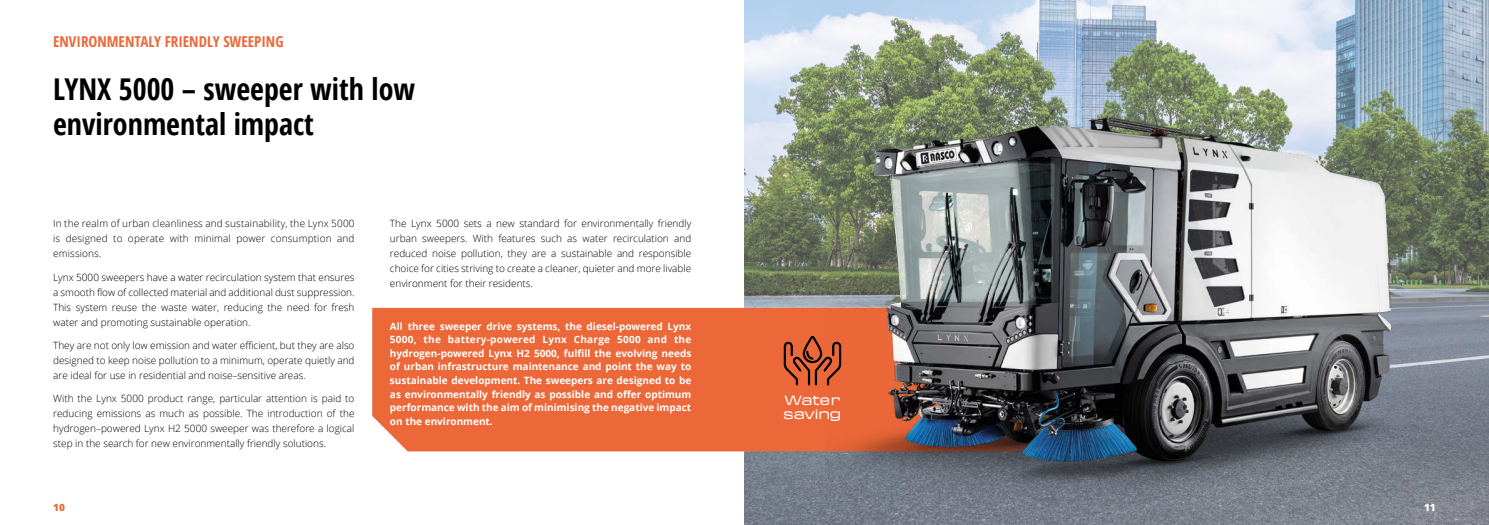
<style>
.page{position:relative;width:1489px;height:525px;background:#fff}
.page>*{position:absolute;margin:0;border:0;box-sizing:border-box;transform-origin:0 0}
.Naslov{font:700 condensed 30px/35px "Open Sans";color:#000}
.Naslov-2{font:700 condensed 15px "Open Sans";color:#ec6839}
.t1{font:expanded 13.12px "Transducer Test";color:#fff}
.Tekst{font:300 10px/15px "Open Sans";color:#000;text-align:justify}
.Tekst-2{font:700 10px/13.5px "Open Sans";color:#fff;text-align:justify}
.t2{font:800 10px "Open Sans";color:#ec6839}
.t3{font:800 10px "Open Sans";color:#fff}
</style>
<div class="page">
<svg style="left:744px;top:0;width:744px;height:524px;background:#909b98"></svg>
<div style="left:372px;top:308px;width:453px;height:143px;background:#ec6839"></div>
<svg style="left:782px;top:336px;width:43px;height:50px;background:#b6502b"></svg>
<img style="left:1421px;top:0;width:42px;height:524px">
<img style="left:825px;top:0;width:596px;height:524px">
<p class="Naslov-2" style="left:53px;top:31px;width:232px">ENVIRONMENTALY FRIENDLY SWEEPING</p>
<p class="Naslov" style="left:53px;top:71px;width:363px">LYNX 5000 – sweeper with low environmental impact</p>
<p class="Tekst" style="left:53px;top:216px;width:303px">In the realm of urban cleanliness and sustainability, the Lynx 5000 is designed to operate with minimal power consumption and emissions.</p>
<p class="Tekst" style="left:53px;top:269px;width:303px">Lynx 5000 sweepers have a water recirculation system that ensures a smooth flow of collected material and additional dust suppression.<br>This system reuse the waste water, reducing the need for fresh water and promoting sustainable operation.</p>
<p class="Tekst" style="left:53px;top:337px;width:303px">They are not only low emission and water efficient, but they are also designed to keep noise pollution to a minimum, operate quietly and are ideal for use in residential and noise–sensitive areas.</p>
<p class="Tekst" style="left:53px;top:390px;width:303px">With the Lynx 5000 product range, particular attention is paid to reducing emissions as much as possible. The introduction of the hydrogen–powered Lynx H2 5000 sweeper was therefore a logical step in the search for new environmentally friendly solutions.</p>
<p class="Tekst" style="left:390px;top:216px;width:303px">The Lynx 5000 sets a new standard for environmentally friendly urban sweepers. With features such as water recirculation and reduced noise pollution, they are a sustainable and responsible choice for cities striving to create a cleaner, quieter and more livable environment for their residents.</p>
<p class="Tekst-2" style="left:390px;top:319px;width:303px">All three sweeper drive systems, the diesel-powered Lynx 5000, the battery-powered Lynx Charge 5000 and the hydrogen-powered Lynx H2 5000, fulfill the evolving needs of urban infrastructure maintenance and point the way to sustainable development. The sweepers are designed to be as environmentally friendly as possible and offer optimum performance with the aim of minimising the negative impact on the environment.</p>
<p class="t1" style="left:784px;top:394px;width:57px">Water</p>
<p class="t1" style="left:783px;top:408px;width:59px">saving</p>
<p class="t2" style="left:53px;top:499px;width:13px">10</p>
<p class="t3" style="left:1423px;top:499px;width:13px">11</p>
</div>
